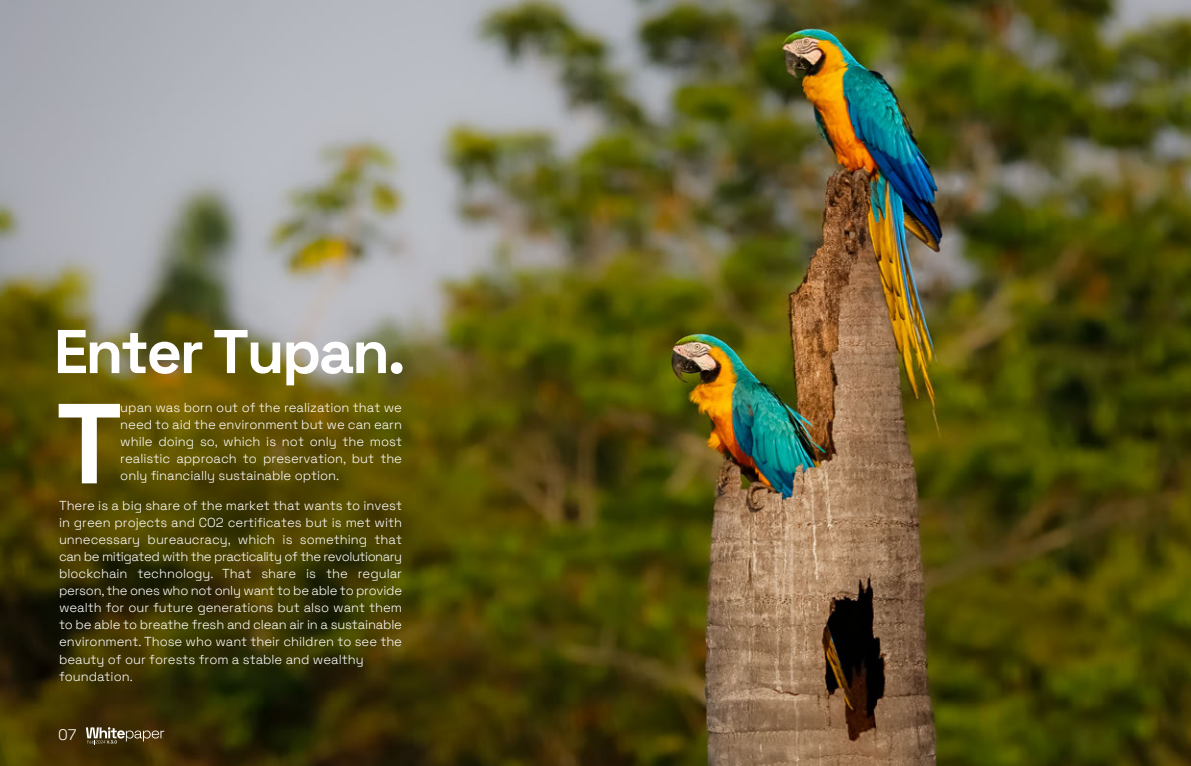
<style>
.page{position:relative;width:1191px;height:766px;background:#fff}
.page>*{position:absolute;margin:0;border:0;box-sizing:border-box;transform-origin:0 0}
.t1{font:300 113.5px "Space Grotesk";color:#fff}
.t2{font:300 61.5px "Space Grotesk";letter-spacing:-.04em;color:#fff}
.t3{font:300 15.3px "Space Grotesk";color:#fff}
.t4{font:300 13px/17px "Space Grotesk";color:#fff}
</style>
<div class="page">
<img style="left:0;top:0;width:1191px;height:765px">
<svg style="left:86px;top:727px;width:78px;height:17px"></svg>
<h2 class="t2" style="left:54px;top:306px;width:353px">Enter Tupan.</h2>
<p class="t4" style="left:120px;top:398px;width:283px;text-align:justify">upan was born out of the realization that we need to aid the environment but we can earn while doing so, which is not only the most realistic approach to preservation, but the</p>
<h1 class="t1" style="left:56px;top:360px;width:68px">T</h1>
<p class="t4" style="left:120px;top:466px;width:220px">only financially sustainable option.</p>
<p class="t4" style="left:59px;top:496px;width:344px">There is a big share of the market that wants to invest in green projects and CO2 certificates but is met with unnecessary bureaucracy, which is something that can be mitigated with the practicality of the revolutionary blockchain technology. That share is the regular person, the ones who not only want to be able to provide wealth for our future generations but also want them to be able to breathe fresh and clean air in a sustainable environment. Those who want their children to see the beauty of our forests from a stable and wealthy foundation.</p>
<p class="t3" style="left:58px;top:723px;width:20px">07</p>
</div>
